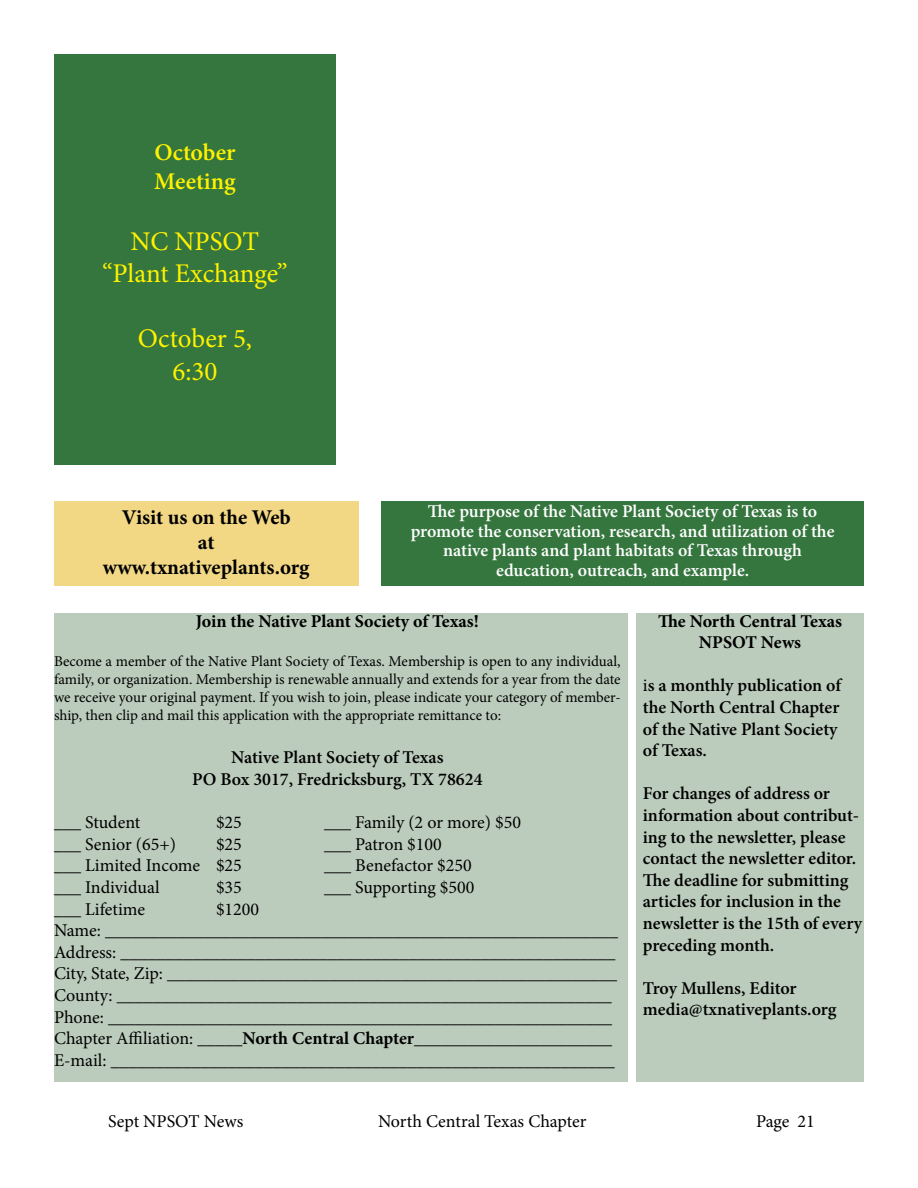
<style>
.page{position:relative;width:918px;height:1188px;background:#fff}
.page>*{position:absolute;margin:0;border:0;box-sizing:border-box;transform-origin:0 0}
.t1{font:27px/32.4px "Minion Pro";color:#fff200;text-align:center}
.t2{font:600 24px/28.8px "Minion Pro";color:#fff200}
.t3{font:700 21px/25.2px "Minion Pro";color:#000;text-align:center}
.t4{font:18px/21.6px "Minion Pro";color:#000}
.t5{font:600 18px/21.6px "Minion Pro";color:#000}
.t6{font:600 18px/19.5px "Minion Pro";color:#fff;text-align:center}
.t7{font:700 18px/21.6px "Minion Pro";color:#000;text-align:center}
.t8{font:15px/18px "Minion Pro";letter-spacing:-.005em;color:#000;text-align:justify}
.s1{font-weight:400}
.s2{font-weight:700}
</style>
<div class="page">
<div style="left:54px;top:54px;width:282px;height:410px;background:#35763e"></div>
<div style="left:54px;top:501px;width:305px;height:84px;background:#f2d785"></div>
<div style="left:381px;top:501px;width:483px;height:84px;background:#35763e"></div>
<div style="left:54px;top:613px;width:573px;height:469px;background:#bcccbc"></div>
<div style="left:636px;top:613px;width:228px;height:469px;background:#bcccbc"></div>
<h2 class="t2" style="left:154px;top:138px;width:83px">October<br>Meeting</h2>
<h1 class="t1" style="left:102px;top:225px;width:187px">NC NPSOT “Plant Exchange”</h1>
<h1 class="t1" style="left:138px;top:323px;width:116px">October 5,<br>6:30</h1>
<p class="t3" style="left:103px;top:504px;width:208px">Visit us on the Web<br>at www.txnativeplants.org</p>
<p class="t6" style="left:411px;top:502px;width:425px">The purpose of the Native Plant Society of Texas is to promote the conservation, research, and utilization of the native plants and plant habitats of Texas through education, outreach, and example.</p>
<p class="t7" style="left:196px;top:610px;width:284px">Join the Native Plant Society of Texas!</p>
<p class="t8" style="left:54px;top:652px;width:568px">Become a member of the Native Plant Society of Texas. Membership is open to any individual, family, or organization. Membership is renewable annually and extends for a year from the date we receive your original payment. If you wish to join, please indicate your category of member&shy;ship, then clip and mail this application with the appropriate remittance to:</p>
<p class="t5" style="left:192px;top:747px;width:292px;text-align:center">Native Plant Society of Texas<br>PO Box 3017, Fredricksburg, TX 78624</p>
<p class="t4" style="left:54px;top:812px;width:88px">___ Student</p>
<p class="t4" style="left:216px;top:812px;width:27px">$25</p>
<p class="t4" style="left:324px;top:812px;width:199px">___ Family (2 or more) $50</p>
<p class="t4" style="left:54px;top:833px;width:124px">___ Senior (65+)</p>
<p class="t4" style="left:216px;top:833px;width:27px">$25</p>
<p class="t4" style="left:324px;top:833px;width:119px">___ Patron $100</p>
<p class="t4" style="left:54px;top:855px;width:189px">___ Limited Income $25</p>
<p class="t4" style="left:324px;top:855px;width:149px">___ Benefactor $250</p>
<p class="t4" style="left:54px;top:876px;width:107px">___ Individual</p>
<p class="t4" style="left:216px;top:876px;width:27px">$35</p>
<p class="t4" style="left:324px;top:876px;width:152px">___ Supporting $500</p>
<p class="t4" style="left:54px;top:898px;width:93px">___ Lifetime</p>
<p class="t7" style="left:658px;top:610px;width:185px">The North Central Texas<br>NPSOT News</p>
<p class="t5" style="left:643px;top:675px;width:200px"><span class="s1">i</span>s a monthly publication of the North Central Chapter of the Native Plant Society of Texas.</p>
<p class="t5" style="left:643px;top:783px;width:221px">For changes of address or information about contribut&shy;ing to the newsletter, please contact the newsletter editor.<br>The deadline for submitting articles for inclusion in the newsletter is the 15th of every preceding month.</p>
<p class="t5" style="left:643px;top:977px;width:195px">Troy Mullens, Editor media@txnativeplants.org</p>
<p class="t4" style="left:54px;top:898px;width:566px;text-indent:162px">$1200<br>Name: _________________________________________________________ Address: _______________________________________________________ City, State, Zip: __________________________________________________ County: _______________________________________________________ Phone: ________________________________________________________ Chapter Affiliation: _____<span class="s2">North Central Chapter</span>______________________ E-mail: ________________________________________________________</p>
<p class="t4" style="left:108px;top:1110px;width:137px">Sept NPSOT News</p>
<p class="t4" style="left:378px;top:1110px;width:210px">North Central Texas Chapter</p>
<p class="t4" style="left:756px;top:1110px;width:60px">Page 21</p>
</div>
